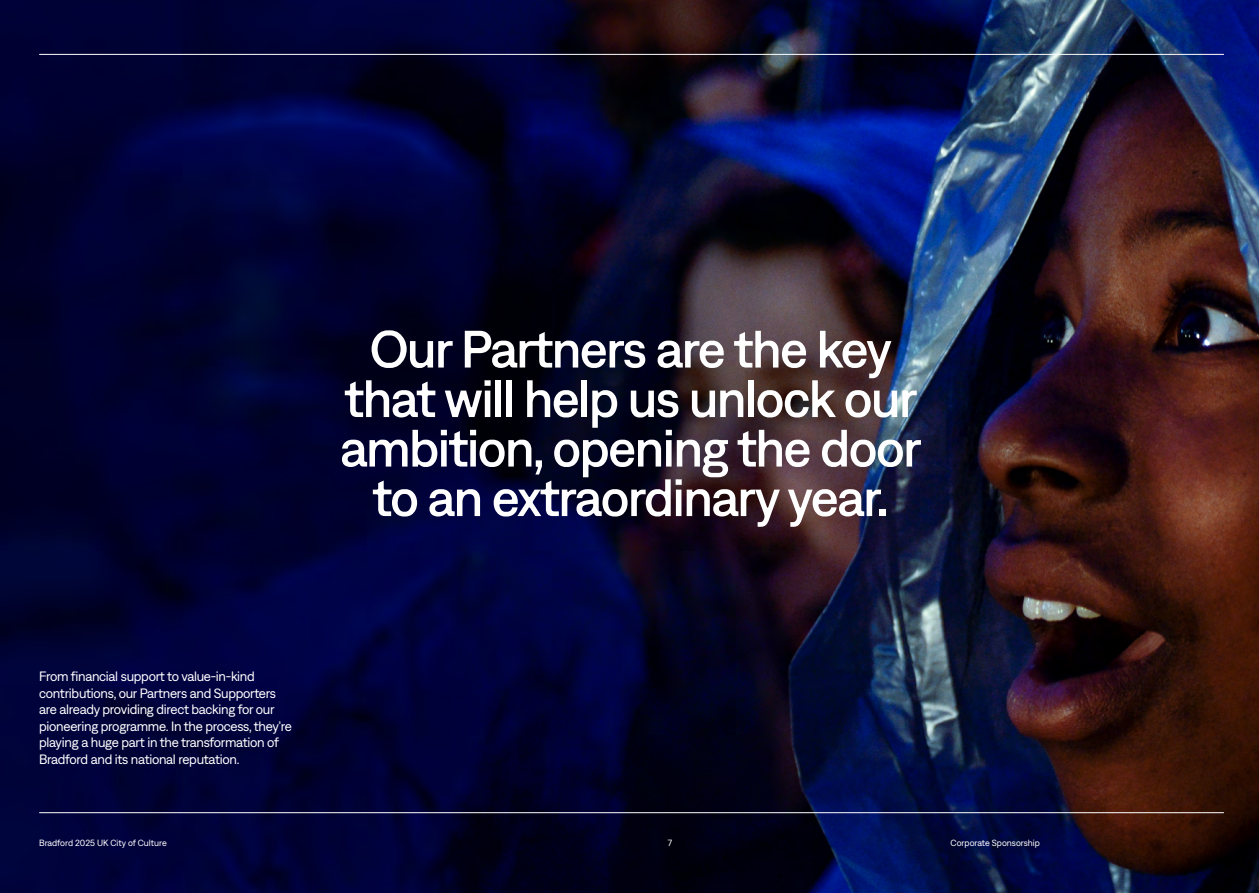
<style>
.page{position:relative;width:1259px;height:893px;background:#fff}
.page>*{position:absolute;margin:0;border:0;box-sizing:border-box;transform-origin:0 0}
.t1{font:500 52.5px/49.5px "Denim INK";letter-spacing:-.025em;color:#fff;text-align:center}
.t2{font:13.5px/16.5px "Denim INK";letter-spacing:-.02em;color:#fff}
.t3{font:9px "Denim INK";color:#fff}
</style>
<div class="page">
<img style="left:0;top:0;width:1259px;height:893px">
<hr style="left:39px;top:812px;width:1185px;height:1px;background:#fff">
<hr style="left:39px;top:54px;width:1185px;height:1px;background:#fff">
<h1 class="t1" style="left:340px;top:321px;width:583px">Our Partners are the key that will help us unlock our ambition, opening the door to an extraordinary year.</h1>
<p class="t2" style="left:39px;top:667px;width:254px">From financial support to value-in-kind contributions, our Partners and Supporters are already providing direct backing for our pioneering programme. In the process, they’re playing a huge part in the transformation of Bradford and its national reputation.</p>
<p class="t3" style="left:39px;top:836px;width:129px">Bradford 2025 UK City of Culture</p>
<p class="t3" style="left:668px;top:836px;width:6px">7</p>
<p class="t3" style="left:950px;top:836px;width:91px">Corporate Sponsorship</p>
</div>
